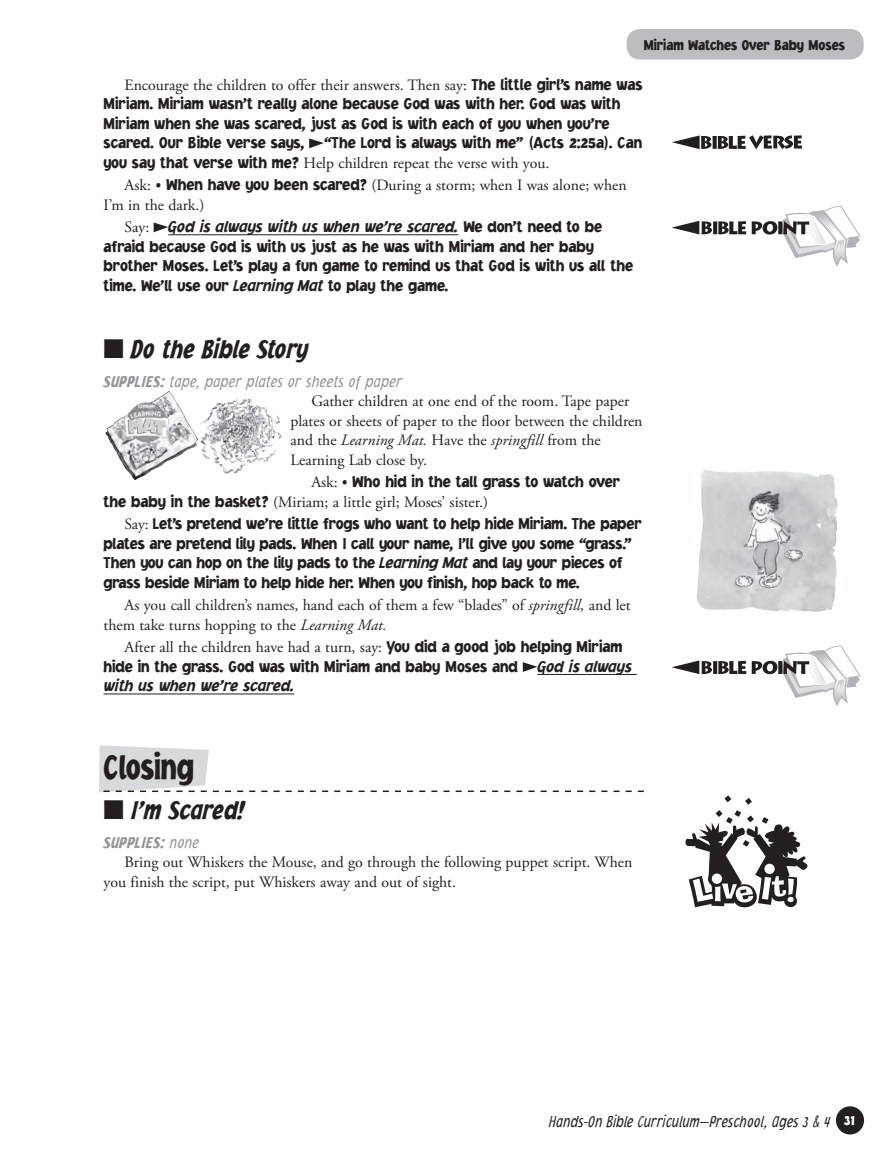
<style>
.page{position:relative;width:896px;height:1166px;background:#fff}
.page>*{position:absolute;margin:0;border:0;box-sizing:border-box;transform-origin:0 0}
.Main_head{font:900 36px "Jacoby Cond ICG";color:#231f20;scale:.9 1}
.Main_Subhead{font:italic 900 27px "Jacoby Cond ICG";letter-spacing:-.015em;color:#231f20;scale:.9 1}
.t1{font:900 16.5px/19.5px "Jacoby ICG";color:#231f20;scale:.9 1}
.t2{font:italic 300 16.5px "Jacoby Cond ICG";color:#231f20;scale:.9 1}
.Main_Supplies{font:italic 300 16.5px "Jacoby Cond ICG";color:#939598;scale:.95 1}
.Main_Supplies-2{font:italic 900 16.5px "Jacoby Cond ICG";letter-spacing:.03em;color:#939598;scale:.95 1}
.t3{font:15.75px/19.5px "Adobe Garamond Pro";color:#231f20}
.t4{font:900 15px "Jacoby Cond ICG";color:#231f20}
.s1{font-family:"Jacoby ICG";font-weight:900;font-size:16.5px}
.s2{font-family:"Adobe Garamond Pro";font-weight:400;font-size:15.75px}
.s3{font-style:italic}
.s4{font-weight:900}
.s5{font-weight:300}
.s6{font-weight:900;font-style:normal;font-size:15px;color:#fff}
</style>
<div class="page">
<div style="left:835px;top:1106px;width:29px;height:28px;background:#231f20;border-radius:50%"></div>
<div style="left:626px;top:29px;width:237px;height:30px;background:#bcbdc0;border-radius:14px"></div>
<hr style="left:168px;top:234px;width:290px;height:1px;background:#231f20">
<hr style="left:537px;top:674px;width:99px;height:1px;background:#231f20">
<hr style="left:104px;top:693px;width:190px;height:1px;background:#231f20">
<svg style="left:99px;top:745px;width:545px;height:47px"></svg>
<svg style="left:309px;top:138px;width:15px;height:10px"></svg>
<svg style="left:154px;top:222px;width:14px;height:10px"></svg>
<svg style="left:523px;top:662px;width:14px;height:10px"></svg>
<svg style="left:672px;top:135px;width:130px;height:14px"></svg>
<svg style="left:672px;top:206px;width:188px;height:61px"></svg>
<svg style="left:672px;top:645px;width:188px;height:61px"></svg>
<img style="left:105px;top:391px;width:89px;height:89px">
<svg style="left:685px;top:795px;width:123px;height:113px"></svg>
<div style="left:764px;top:863px;width:10px;height:11px;background:#fff;border-radius:50%"></div>
<div style="left:711px;top:873px;width:11px;height:10px;background:#fff;border-radius:50%"></div>
<img style="left:696px;top:470px;width:130px;height:141px">
<img style="left:194px;top:398px;width:88px;height:76px">
<p class="t4" style="left:643px;top:36px;width:203px">Miriam Watches Over Baby Moses</p>
<p class="t3" style="left:124px;top:76px;width:519px">Encourage the children to offer their answers. Then say: <span class="s1">The little girl’s name was</span></p>
<p class="t1" style="left:104px;top:94px;width:600px">Miriam. Miriam wasn’t really alone because God was with her. God was with<br>Miriam when she was scared, just as God is with each of you when you’re scared. Our Bible verse says, “The Lord is always with me” (Acts 2:25a). Can</p>
<p class="t3" style="left:103px;top:154px;width:447px"><span class="s1">you say that verse with me?</span> Help children repeat the verse with you.</p>
<p class="t3" style="left:104px;top:176px;width:524px;text-indent:21px">Ask: <span class="s1">• When have you been scared?</span> (During a storm; when I was alone; when<br>I’m in the dark.)</p>
<p class="t1" style="left:103px;top:217px;width:590px;text-indent:21px"><span class="s2">Say:</span> <span class="s3">God is always with us when we’re scared.</span> We don’t need to be afraid because God is with us just as he was with Miriam and her baby brother Moses. Let’s play a fun game to remind us that God is with us all the time. We’ll use our <span class="s3">Learning Mat</span> to play the game.</p>
<p class="Main_Subhead" style="left:104px;top:333px;width:229px">■ Do the Bible Story</p>
<p class="Main_Supplies" style="left:104px;top:372px;width:316px"><span class="s4">SUPPLIES:</span> tape, paper plates or sheets of paper</p>
<p class="t3" style="left:290px;top:392px;width:353px;text-indent:21px">Gather children at one end of the room. Tape paper plates or sheets of paper to the floor between the children and the <span class="s3">Learning Mat.</span> Have the <span class="s3">springfill</span> from the Learning Lab close by.</p>
<p class="t1" style="left:311px;top:472px;width:344px"><span class="s2">Ask:</span> • Who hid in the tall grass to watch over</p>
<p class="t3" style="left:104px;top:493px;width:386px"><span class="s1">the baby in the basket?</span> (Miriam; a little girl; Moses’ sister.)</p>
<p class="t1" style="left:103px;top:514px;width:599px;text-indent:21px"><span class="s2">Say:</span> Let’s pretend we’re little frogs who want to help hide Miriam. The paper plates are pretend lily pads. When I call your name, I’ll give you some “grass.” Then you can hop on the lily pads to the <span class="s3">Learning Mat</span> and lay your pieces of grass beside Miriam to help hide her. When you finish, hop back to me.</p>
<p class="t3" style="left:104px;top:596px;width:528px;text-indent:21px">As you call children’s names, hand each of them a few “blades” of <span class="s3">springfill,</span> and let them take turns hopping to the <span class="s3">Learning Mat.</span></p>
<p class="t3" style="left:124px;top:638px;width:499px">After all the children have had a turn, say: <span class="s1">You did a good job helping Miriam</span></p>
<p class="t1" style="left:103px;top:656px;width:588px">hide in the grass. God was with Miriam and baby Moses and <span class="s3">God is always with us when we’re scared.</span></p>
<p class="Main_head" style="left:104px;top:744px;width:102px">Closing</p>
<p class="Main_Subhead" style="left:104px;top:793px;width:158px">■ I’m Scared!</p>
<p class="Main_Supplies-2" style="left:104px;top:832px;width:102px">SUPPLIES: <span class="s5">none</span></p>
<p class="t3" style="left:104px;top:853px;width:530px;text-indent:21px">Bring out Whiskers the Mouse, and go through the following puppet script. When you finish the script, put Whiskers away and out of sight.</p>
<p class="t2" style="left:549px;top:1111px;width:341px">Hands-On Bible Curriculum—Preschool, Ages 3 &amp; 4 <span class="s6">31</span></p>
</div>
